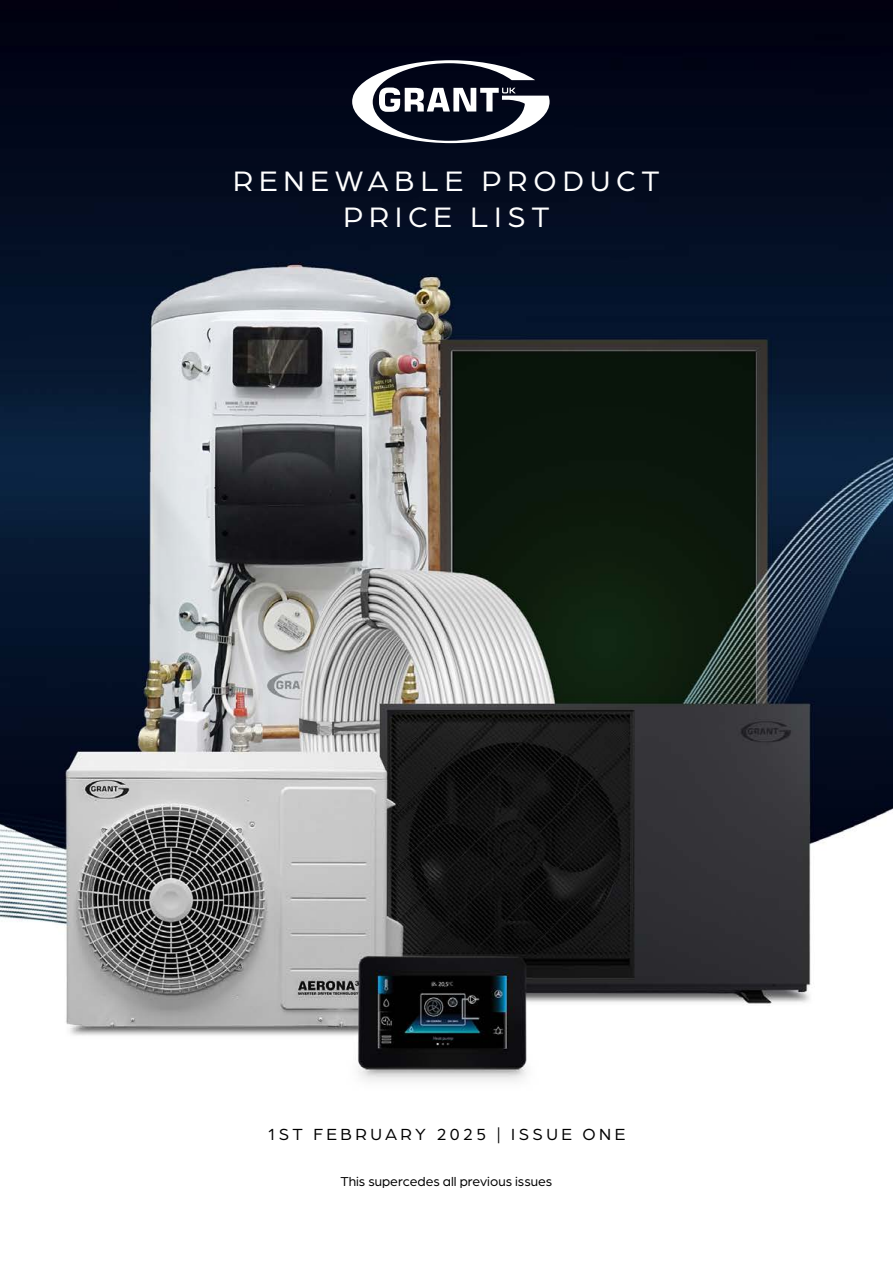
<style>
.page{position:relative;width:893px;height:1263px;background:#fff}
.page>*{position:absolute;margin:0;border:0;box-sizing:border-box;transform-origin:0 0}
.t1{font:30px/36px "Arboria";letter-spacing:.2em;color:#fff;text-align:center}
.t2{font:17.1px "Arboria";letter-spacing:.2em;color:#000}
.t3{font:13.8px "Arboria";color:#000}
</style>
<div class="page">
<img style="left:0;top:0;width:893px;height:1081px">
<svg style="left:352px;top:60px;width:198px;height:83px"></svg>
<h1 class="t1" style="left:233px;top:162px;width:428px">RENEWABLE PRODUCT<br>PRICE LIST</h1>
<p class="t2" style="left:268px;top:1123px;width:359px">1ST FEBRUARY 2025 | ISSUE ONE</p>
<p class="t3" style="left:341px;top:1172px;width:213px">This supercedes all previous issues</p>
</div>
